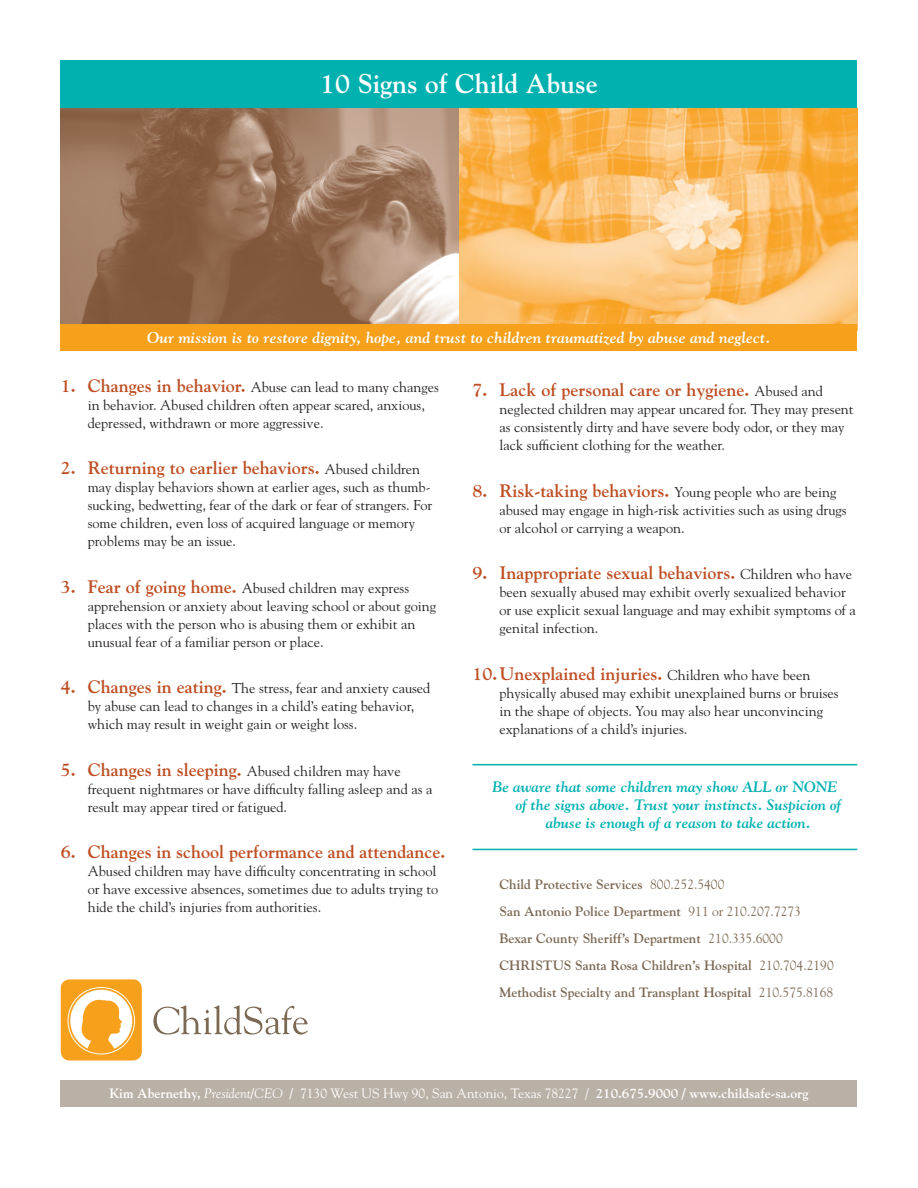
<style>
.page{position:relative;width:918px;height:1188px;background:#fff}
.page>*{position:absolute;margin:0;border:0;box-sizing:border-box;transform-origin:0 0}
.t1{font:700 27px "Goudy";color:#fff}
.t2{font:700 18px "Goudy";color:#be4e23}
.t3{font:italic 700 15.75px "Goudy";color:#fff}
.t4{font:italic 700 15px "Goudy";color:#00b1b0}
.t5{font:14.25px/18px "Goudy";color:#231f20}
.t6{font:700 13.5px/27px "Goudy";color:#7c6954}
.t7{font:700 13.5px "Goudy";color:#fff}
.s1{font-weight:700;font-size:18px;color:#be4e23}
.s2{font-weight:400;font-size:14.25px;color:#231f20}
.s3{font-weight:400}
.s4{font-weight:400;font-style:italic}
</style>
<div class="page">
<div style="left:61px;top:1080px;width:796px;height:27px;background:#bab1a6"></div>
<img style="left:61px;top:108px;width:796px;height:216px">
<div style="left:61px;top:979px;width:81px;height:82px;background:#f6a01b;border-radius:9px"></div>
<svg style="left:70px;top:990px;width:62px;height:59px"></svg>
<div style="left:68px;top:987px;width:67px;height:67px;border:1px solid #fff;border-radius:50%"></div>
<svg style="left:153px;top:1005px;width:155px;height:30px"></svg>
<div style="left:61px;top:61px;width:796px;height:47px;background:#00b1b0"></div>
<div style="left:61px;top:324px;width:796px;height:27px;background:#f6a01b"></div>
<hr style="left:472px;top:764px;width:385px;height:1px;background:#00b1b0">
<hr style="left:472px;top:849px;width:385px;height:1px;background:#00b1b0">
<h1 class="t1" style="left:320px;top:67px;width:279px">10 Signs of Child Abuse</h1>
<p class="t3" style="left:147px;top:327px;width:625px">Our mission is to restore dignity, hope, and trust to children traumatized by abuse and neglect.</p>
<p class="t5" style="left:88px;top:378px;width:352px;text-indent:-27px"><span class="s1">1. Changes in behavior.</span> Abuse can lead to many changes in behavior. Abused children often appear scared, anxious, depressed, withdrawn or more aggressive.</p>
<p class="t2" style="left:61px;top:457px;width:361px">2. Returning to earlier behaviors. <span class="s2">Abused children</span></p>
<p class="t5" style="left:88px;top:478px;width:346px">may display behaviors shown at earlier ages, such as thumb&shy;sucking, bedwetting, fear of the dark or fear of strangers. For some children, even loss of acquired language or memory problems may be an issue.</p>
<p class="t5" style="left:88px;top:579px;width:350px;text-indent:-27px"><span class="s1">3. Fear of going home.</span> Abused children may express apprehension or anxiety about leaving school or about going places with the person who is abusing them or exhibit an unusual fear of a familiar person or place.</p>
<p class="t5" style="left:88px;top:679px;width:344px;text-indent:-27px"><span class="s1">4. Changes in eating.</span> The stress, fear and anxiety caused by abuse can lead to changes in a child’s eating behavior, which may result in weight gain or weight loss.</p>
<p class="t5" style="left:88px;top:762px;width:346px;text-indent:-27px"><span class="s1">5. Changes in sleeping.</span> Abused children may have frequent nightmares or have difficulty falling asleep and as a result may appear tired or fatigued.</p>
<p class="t2" style="left:61px;top:841px;width:386px">6. Changes in school performance and attendance.</p>
<p class="t5" style="left:88px;top:862px;width:352px">Abused children may have difficulty concentrating in school or have excessive absences, sometimes due to adults trying to hide the child’s injuries from authorities.</p>
<p class="t2" style="left:472px;top:379px;width:352px">7. Lack of personal care or hygiene. <span class="s2">Abused and</span></p>
<p class="t5" style="left:499px;top:400px;width:356px">neglected children may appear uncared for. They may present as consistently dirty and have severe body odor, or they may lack sufficient clothing for the weather.</p>
<p class="t2" style="left:472px;top:480px;width:366px">8. Risk-taking behaviors. <span class="s2">Young people who are being</span></p>
<p class="t5" style="left:499px;top:501px;width:349px">abused may engage in high-risk activities such as using drugs or alcohol or carrying a weapon.</p>
<p class="t2" style="left:472px;top:562px;width:381px">9. Inappropriate sexual behaviors. <span class="s2">Children who have</span></p>
<p class="t5" style="left:500px;top:583px;width:358px">been sexually abused may exhibit overly sexualized behavior or use explicit sexual language and may exhibit symptoms of a genital infection.</p>
<p class="t2" style="left:472px;top:663px;width:339px">10.Unexplained injuries. <span class="s2">Children who have been</span></p>
<p class="t5" style="left:500px;top:684px;width:341px">physically abused may exhibit unexplained burns or bruises in the shape of objects. You may also hear unconvincing explanations of a child’s injuries.</p>
<p class="t4" style="left:492px;top:778px;width:347px">Be aware that some children may show ALL or NONE</p>
<p class="t4" style="left:516px;top:796px;width:327px">of the signs above. Trust your instincts. Suspicion of</p>
<p class="t4" style="left:546px;top:814px;width:266px">abuse is enough of a reason to take action.</p>
<p class="t6" style="left:500px;top:871px;width:336px">Child Protective Services <span class="s3">800.252.5400<br></span>San Antonio Police Department <span class="s3">911 or 210.207.7273<br></span>Bexar County Sheriff’s Department <span class="s3">210.335.6000<br></span>CHRISTUS Santa Rosa Children’s Hospital <span class="s3">210.704.2190<br></span>Methodist Specialty and Transplant Hospital <span class="s3">210.575.8168</span></p>
<p class="t7" style="left:110px;top:1085px;width:700px">Kim Abernethy, <span class="s4">President/CEO /</span> <span class="s3">7130 West US Hwy 90, San Antonio, Texas 78227 /</span> 210.675.9000 / www.childsafe-sa.org</p>
</div>
